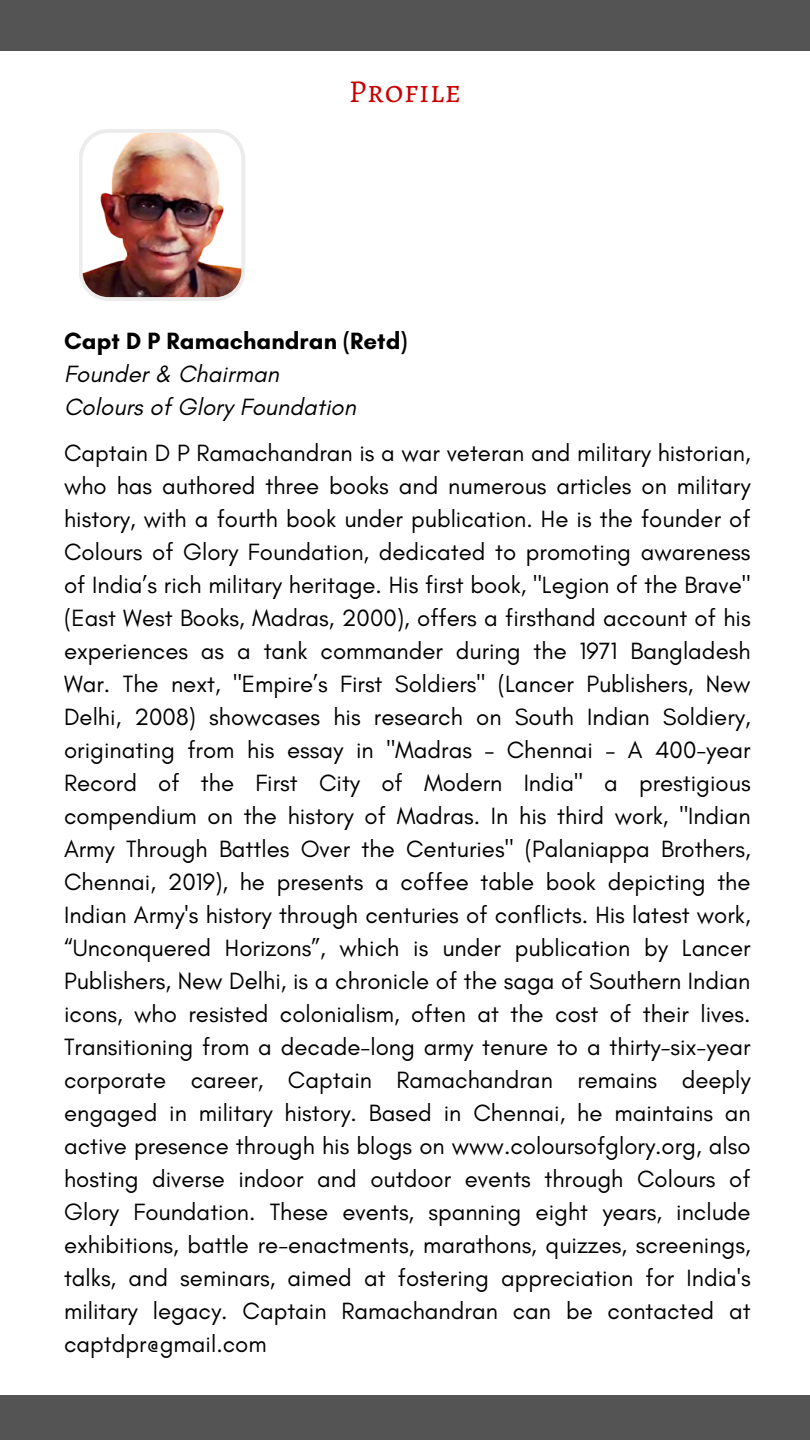
<style>
.page{position:relative;width:810px;height:1440px;background:#fff}
.page>*{position:absolute;margin:0;border:0;box-sizing:border-box;transform-origin:0 0}
.t1{font:32px "Alegreya SC";letter-spacing:.02em;color:#c80000}
.t2{font:24px/33px "Glacial Indifference";color:#000;text-align:justify}
.t3{font:italic 24px "Glacial Indifference";letter-spacing:.005em;color:#000}
.t4{font:700 24px "Glacial Indifference";letter-spacing:.005em;color:#000}
</style>
<div class="page">
<div style="left:0;top:1395px;width:810px;height:45px;background:#545454"></div>
<div style="left:0;top:0;width:810px;height:51px;background:#545454"></div>
<img style="left:79px;top:129px;width:166px;height:172px">
<p class="t1" style="left:349px;top:70px;width:114px">Profile</p>
<p class="t4" style="left:64px;top:326px;width:345px">Capt D P Ramachandran (Retd)</p>
<p class="t3" style="left:64px;top:359px;width:217px">Founder &amp; Chairman</p>
<p class="t3" style="left:64px;top:392px;width:294px">Colours of Glory Foundation</p>
<p class="t2" style="left:64px;top:437px;width:688px">Captain D P Ramachandran is a war veteran and military historian, who has authored three books and numerous articles on military history, with a fourth book under publication. He is the founder of Colours of Glory Foundation, dedicated to promoting awareness of India’s rich military heritage. His first book, "Legion of the Brave" (East West Books, Madras, 2000), offers a firsthand account of his experiences as a tank commander during the 1971 Bangladesh War. The next, "Empire’s First Soldiers" (Lancer Publishers, New Delhi, 2008) showcases his research on South Indian Soldiery, originating from his essay in "Madras – Chennai – A 400-year Record of the First City of Modern India" a prestigious compendium on the history of Madras. In his third work, "Indian Army Through Battles Over the Centuries" (Palaniappa Brothers, Chennai, 2019), he presents a coffee table book depicting the Indian Army's history through centuries of conflicts. His latest work, “Unconquered Horizons”, which is under publication by Lancer Publishers, New Delhi, is a chronicle of the saga of Southern Indian icons, who resisted colonialism, often at the cost of their lives.<br>Transitioning from a decade-long army tenure to a thirty-six-year corporate career, Captain Ramachandran remains deeply engaged in military history. Based in Chennai, he maintains an active presence through his blogs on www.coloursofglory.org, also hosting diverse indoor and outdoor events through Colours of Glory Foundation. These events, spanning eight years, include exhibitions, battle re-enactments, marathons, quizzes, screenings, talks, and seminars, aimed at fostering appreciation for India's military legacy. Captain Ramachandran can be contacted at captdpr@gmail.com</p>
</div>
